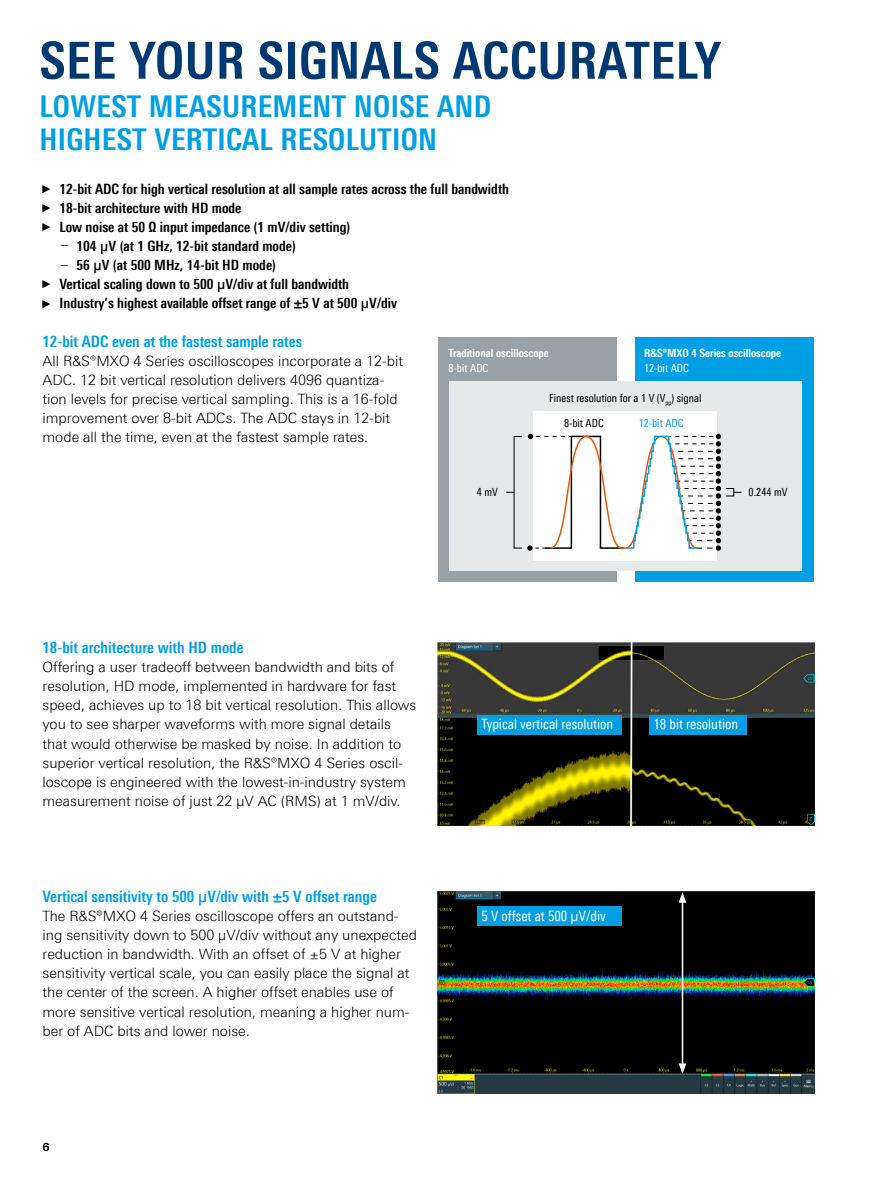
<style>
.page{position:relative;width:893px;height:1191px;background:#fff}
.page>*{position:absolute;margin:0;border:0;box-sizing:border-box;transform-origin:0 0}
.Seiten_Headline_34Pt_blau_IVZ{font:700 51px "Linotype Univers 620 Cn";letter-spacing:.01em;color:#003872}
.Seiten_Headline_20Pt_cyan{font:700 30px/33px "Linotype Univers 620 Cn";letter-spacing:.01em;color:#009ee3}
.Absatzfett_cyan{font:700 15.75px "Linotype Univers 620 Cn";color:#009ee3}
.Haupttext_ohne_Abstand{font:300 14.25px/19.2px "Linotype Univers 330";color:#000}
.t1{font:700 14.25px "Linotype Univers 620 Cn";color:#000}
.Grafiktext_9_5_pt_weiss{font:14.25px "Linotype Univers 420 Cn";color:#fff}
.Grafiktext_ohne_Raster{font:11.25px "Linotype Univers 420 Cn";color:#000}
.Grafiktext_fett_ohne_Raster{font:700 11.25px "Linotype Univers 620 Cn";color:#fff}
.Grafiktext_ohne_Raster-2{font:11.25px "Linotype Univers 420 Cn";color:#fff}
.Grafiktext_ohne_Raster-3{font:11.25px "Linotype Univers 420 Cn";color:#009ee3}
.t2{font:700 11.25px "Linotype Univers 630";color:#000}
.s1{font-family:"Arial Narrow";font-weight:400;font-size:11.4px}
.s2{font-family:"Linotype Univers 330";font-weight:300}
</style>
<div class="page">
<img style="left:438px;top:642px;width:376px;height:183px">
<img style="left:438px;top:891px;width:376px;height:202px">
<hr style="left:682px;top:900px;width:1px;height:165px;background:#fff">
<svg style="left:679px;top:892px;width:7px;height:10px"></svg>
<svg style="left:679px;top:1063px;width:7px;height:11px"></svg>
<div style="left:438px;top:337px;width:178px;height:245px;background:#99a1a6"></div>
<div style="left:636px;top:337px;width:178px;height:245px;background:#009ee3"></div>
<div style="left:449px;top:381px;width:353px;height:190px;background:#e5e9ea"></div>
<div style="left:533px;top:411px;width:183px;height:150px;background:#fff"></div>
<div style="left:725px;top:488px;width:9px;height:8px;border:1px solid #000"></div>
<svg style="left:527px;top:434px;width:194px;height:117px"></svg>
<div style="left:477px;top:715px;width:145px;height:19px;background:#009ee3"></div>
<div style="left:649px;top:715px;width:98px;height:19px;background:#009ee3"></div>
<div style="left:477px;top:906px;width:145px;height:19px;background:#009ee3"></div>
<p class="Seiten_Headline_34Pt_blau_IVZ" style="left:40px;top:30px;width:683px">SEE YOUR SIGNALS ACCURATELY</p>
<p class="Seiten_Headline_20Pt_cyan" style="left:40px;top:90px;width:453px">LOWEST MEASUREMENT NOISE AND<br>HIGHEST VERTICAL RESOLUTION</p>
<p class="t1" style="left:43px;top:180px;width:468px"><span class="s1">►</span> 12-bit ADC for high vertical resolution at all sample rates across the full bandwidth</p>
<p class="t1" style="left:43px;top:199px;width:200px"><span class="s1">►</span> 18-bit architecture with HD mode</p>
<p class="t1" style="left:43px;top:218px;width:309px"><span class="s1">►</span> Low noise at 50 Ω input impedance (1 mV/div setting)</p>
<p class="t1" style="left:60px;top:237px;width:238px"><span class="s2">—</span> 104 µV (at 1 GHz, 12-bit standard mode)</p>
<p class="t1" style="left:60px;top:256px;width:218px"><span class="s2">—</span> 56 µV (at 500 MHz, 14-bit HD mode)</p>
<p class="t1" style="left:43px;top:276px;width:308px"><span class="s1">►</span> Vertical scaling down to 500 µV/div at full bandwidth</p>
<p class="t1" style="left:43px;top:295px;width:356px"><span class="s1">►</span> Industry’s highest available offset range of ±5 V at 500 µV/div</p>
<p class="Grafiktext_fett_ohne_Raster" style="left:449px;top:346px;width:102px">Traditional oscilloscope</p>
<p class="Grafiktext_ohne_Raster-2" style="left:449px;top:361px;width:41px">8-bit ADC</p>
<p class="Absatzfett_cyan" style="left:43px;top:332px;width:261px">12-bit ADC even at the fastest sample rates</p>
<p class="Haupttext_ohne_Abstand" style="left:43px;top:351px;width:362px">All R&amp;S®MXO 4 Series oscilloscopes incorporate a 12-bit ADC. 12 bit vertical resolution delivers 4096 quantiza&shy;tion levels for precise vertical sampling. This is a 16-fold improvement over 8-bit ADCs. The ADC stays in 12-bit mode all the time, even at the fastest sample rates.</p>
<p class="Grafiktext_fett_ohne_Raster" style="left:644px;top:346px;width:139px">R&amp;S®MXO 4 Series oscilloscope</p>
<p class="Grafiktext_ohne_Raster-2" style="left:644px;top:361px;width:46px">12-bit ADC</p>
<p class="Grafiktext_ohne_Raster" style="left:549px;top:391px;width:154px">Finest resolution for a 1 V (V<sub>pp</sub>) signal</p>
<p class="Grafiktext_ohne_Raster" style="left:564px;top:416px;width:41px">8-bit ADC</p>
<p class="Grafiktext_ohne_Raster-3" style="left:639px;top:416px;width:46px">12-bit ADC</p>
<p class="Absatzfett_cyan" style="left:43px;top:638px;width:203px">18-bit architecture with HD mode</p>
<p class="Haupttext_ohne_Abstand" style="left:43px;top:657px;width:375px">Offering a user tradeoff between bandwidth and bits of resolution, HD mode, implemented in hardware for fast speed, achieves up to 18 bit vertical resolution. This allows you to see sharper waveforms with more signal details that would otherwise be masked by noise. In addition to superior vertical resolution, the R&amp;S®MXO 4 Series oscil&shy;loscope is engineered with the lowest-in-industry system measurement noise of just 22 µV AC (RMS) at 1 mV/div.</p>
<p class="Absatzfett_cyan" style="left:43px;top:886px;width:336px">Vertical sensitivity to 500 µV/div with ±5 V offset range</p>
<p class="Haupttext_ohne_Abstand" style="left:43px;top:906px;width:376px">The R&amp;S®MXO 4 Series oscilloscope offers an outstand&shy;ing sensitivity down to 500 µV/div without any unexpected reduction in bandwidth. With an offset of ±5 V at higher sensitivity vertical scale, you can easily place the signal at the center of the screen. A higher offset enables use of more sensitive vertical resolution, meaning a higher num&shy;ber of ADC bits and lower noise.</p>
<p class="t2" style="left:43px;top:1139px;width:9px">6</p>
<p class="Grafiktext_ohne_Raster" style="left:477px;top:485px;width:23px">4 mV</p>
<p class="Grafiktext_ohne_Raster" style="left:749px;top:485px;width:40px">0.244 mV</p>
<p class="Grafiktext_9_5_pt_weiss" style="left:481px;top:716px;width:133px">Typical vertical resolution</p>
<p class="Grafiktext_9_5_pt_weiss" style="left:653px;top:716px;width:86px">18 bit resolution</p>
<p class="Grafiktext_9_5_pt_weiss" style="left:481px;top:907px;width:126px">5 V offset at 500 µV/div</p>
</div>
